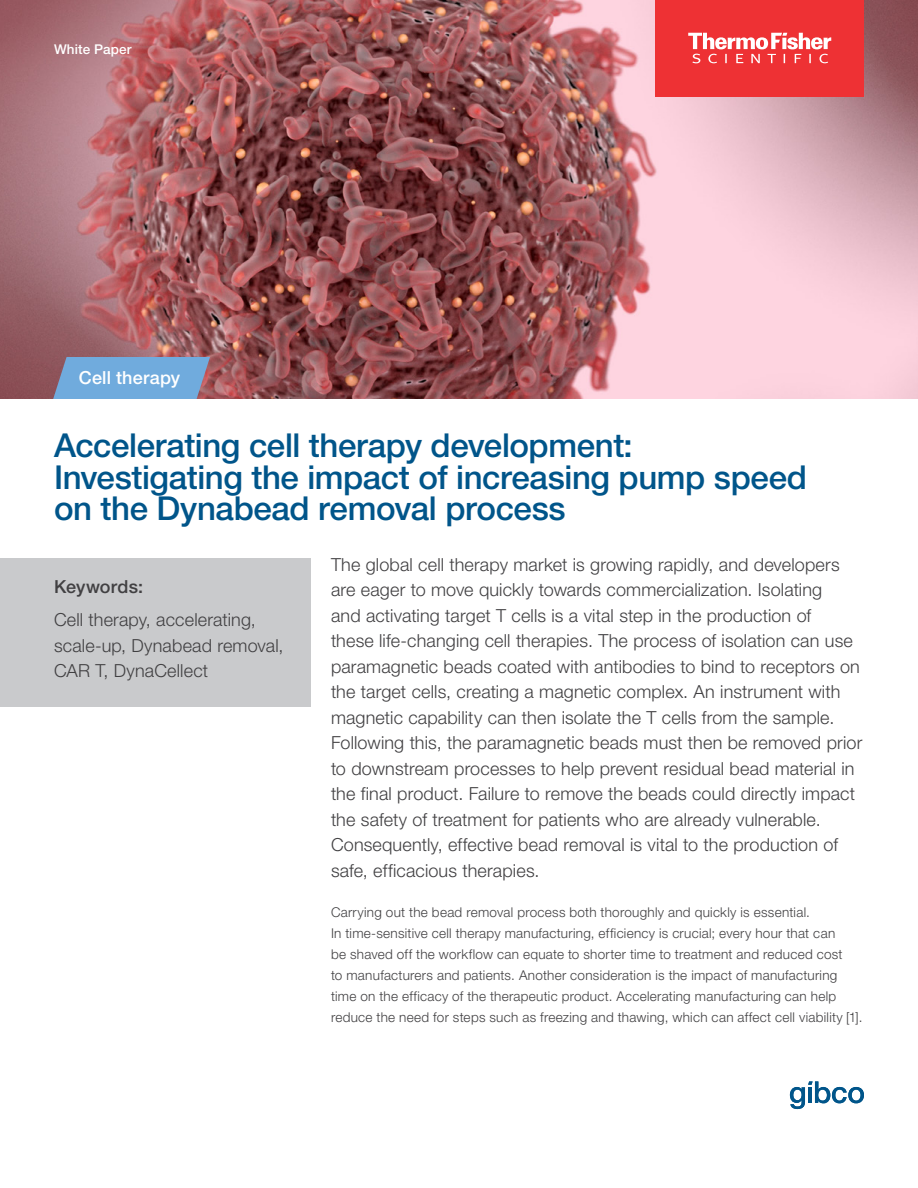
<style>
.page{position:relative;width:918px;height:1188px;background:#fff}
.page>*{position:absolute;margin:0;border:0;box-sizing:border-box;transform-origin:0 0}
.t1{font:500 33px/31.5px "Helvetica Neue LTW1 G";letter-spacing:-.01em;color:#00558a}
.t2{font:300 18px/25.5px "Helvetica Neue LTW1 G";letter-spacing:.01em;color:#414042}
.t3{font:500 18px "Helvetica Neue LTW1 G";letter-spacing:.01em;color:#fff}
.t4{font:500 18px "Helvetica Neue LTW1 G";letter-spacing:.01em;color:#414042}
.t5{font:300 13.5px/21px "Helvetica Neue LTW1 G";letter-spacing:.02em;color:#414042}
.t6{font:500 13.5px "Helvetica Neue LTW1 G";letter-spacing:.015em;color:#fff}
</style>
<div class="page">
<img style="left:0;top:0;width:918px;height:399px">
<svg style="left:53px;top:357px;width:157px;height:42px"></svg>
<div style="left:656px;top:0;width:208px;height:96px;background:#ee3134"></div>
<svg style="left:688px;top:33px;width:143px;height:30px"></svg>
<svg style="left:790px;top:1081px;width:74px;height:28px"></svg>
<div style="left:0;top:558px;width:310px;height:148px;background:#c9cacc"></div>
<p class="t6" style="left:54px;top:41px;width:79px">White Paper</p>
<p class="t3" style="left:79px;top:367px;width:103px">Cell therapy</p>
<h1 class="t1" style="left:54px;top:430px;width:755px">Accelerating cell therapy development:<br>Investigating the impact of increasing pump speed on the Dynabead removal process</h1>
<p class="t4" style="left:54px;top:576px;width:91px">Keywords:</p>
<p class="t2" style="left:54px;top:607px;width:231px">Cell therapy, accelerating, scale-up, Dynabead removal,<br>CAR T, DynaCellect</p>
<p class="t2" style="left:331px;top:552px;width:533px">The global cell therapy market is growing rapidly, and developers are eager to move quickly towards commercialization. Isolating<br>and activating target T cells is a vital step in the production of<br>these life-changing cell therapies. The process of isolation can use paramagnetic beads coated with antibodies to bind to receptors on the target cells, creating a magnetic complex. An instrument with magnetic capability can then isolate the T cells from the sample.<br>Following this, the paramagnetic beads must then be removed prior to downstream processes to help prevent residual bead material in the final product. Failure to remove the beads could directly impact the safety of treatment for patients who are already vulnerable.<br>Consequently, effective bead removal is vital to the production of safe, efficacious therapies.</p>
<p class="t5" style="left:331px;top:902px;width:533px">Carrying out the bead removal process both thoroughly and quickly is essential.<br>In time-sensitive cell therapy manufacturing, efficiency is crucial; every hour that can<br>be shaved off the workflow can equate to shorter time to treatment and reduced cost<br>to manufacturers and patients. Another consideration is the impact of manufacturing time on the efficacy of the therapeutic product. Accelerating manufacturing can help reduce the need for steps such as freezing and thawing, which can affect cell viability [1].</p>
</div>
